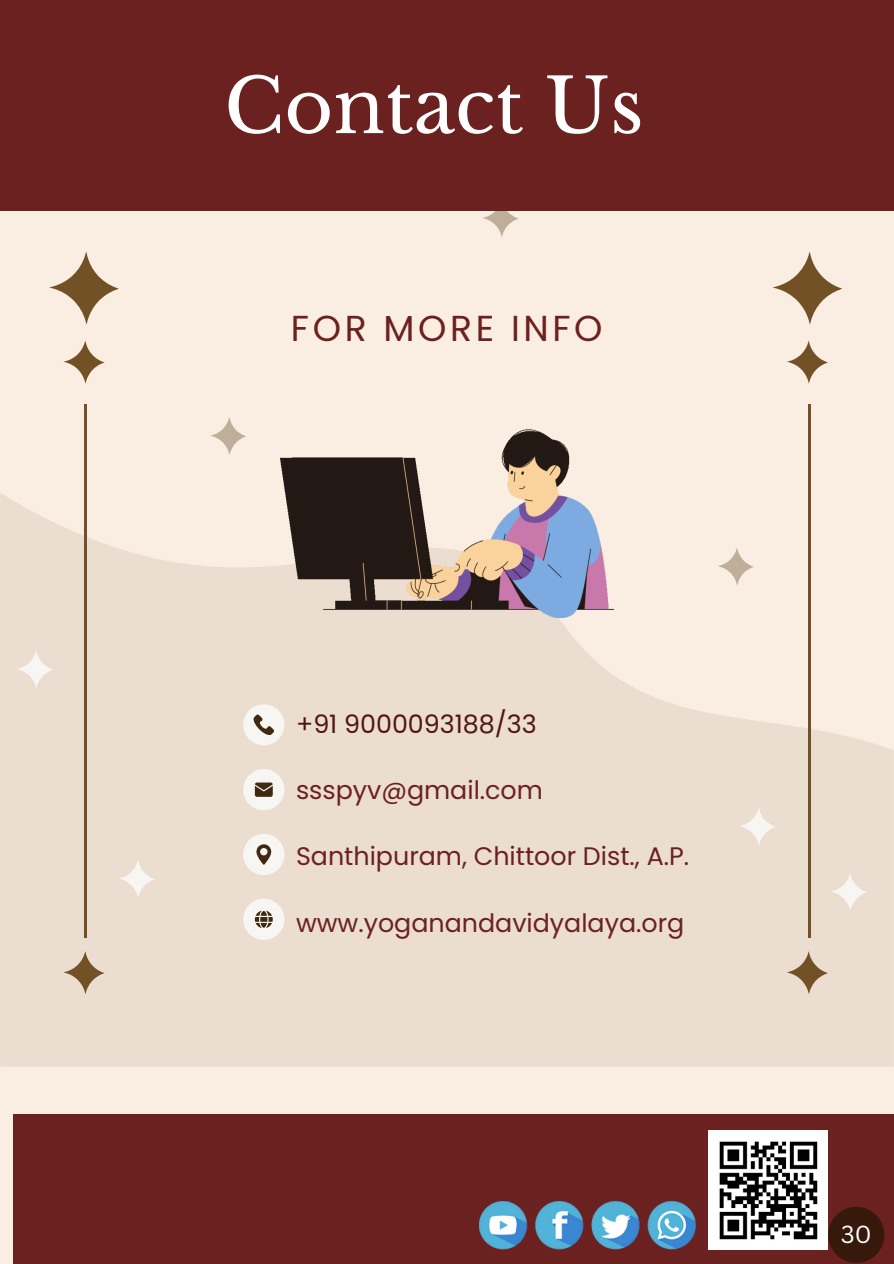
<style>
.page{position:relative;width:894px;height:1264px;background:#fff}
.page>*{position:absolute;margin:0;border:0;box-sizing:border-box;transform-origin:0 0}
.t1{font:75px "Libre Baskerville";color:#fff}
.t2{font:36px "Poppins";letter-spacing:.1em;color:#6b211f}
.t3{font:25.35px "Poppins";color:#6b211f}
.t4{font:25.35px "Poppins";color:#501515}
.t5{font:24px "Canva Sans";color:#fff}
</style>
<div class="page">
<div style="left:0;top:0;width:893px;height:1263px;background:#faede1"></div>
<svg style="left:0;top:492px;width:893px;height:574px;fill:#ebddcf"></svg>
<svg style="left:49px;top:251px;width:70px;height:73px"></svg>
<svg style="left:63px;top:340px;width:42px;height:44px"></svg>
<hr style="left:84px;top:404px;width:3px;height:533px;background:#725126">
<svg style="left:63px;top:951px;width:42px;height:43px"></svg>
<svg style="left:773px;top:251px;width:69px;height:73px"></svg>
<svg style="left:787px;top:340px;width:40px;height:44px"></svg>
<hr style="left:807px;top:404px;width:2px;height:533px;background:#725126">
<svg style="left:786px;top:951px;width:41px;height:43px"></svg>
<svg style="left:17px;top:650px;width:36px;height:38px"></svg>
<svg style="left:118px;top:859px;width:37px;height:39px"></svg>
<svg style="left:739px;top:807px;width:36px;height:38px"></svg>
<svg style="left:830px;top:872px;width:36px;height:39px"></svg>
<svg style="left:210px;top:417px;width:36px;height:38px"></svg>
<svg style="left:483px;top:211px;width:35px;height:26px"></svg>
<svg style="left:717px;top:547px;width:36px;height:38px"></svg>
<div style="left:243px;top:704px;width:41px;height:41px;background:#f7f6f2;border-radius:50%"></div>
<svg style="left:253px;top:714px;width:21px;height:21px"></svg>
<svg style="left:243px;top:898px;width:41px;height:42px"></svg>
<svg style="left:243px;top:833px;width:41px;height:42px"></svg>
<svg style="left:243px;top:769px;width:41px;height:41px"></svg>
<div style="left:0;top:0;width:893px;height:211px;background:#6b211f"></div>
<div style="left:13px;top:1114px;width:880px;height:149px;background:#6b211f"></div>
<img style="left:708px;top:1130px;width:119px;height:119px">
<img style="left:479px;top:1201px;width:217px;height:49px">
<div style="left:828px;top:1206px;width:56px;height:56px;background:#37190b;border-radius:50%"></div>
<img style="left:280px;top:430px;width:333px;height:187px">
<h2 class="t1" style="left:224px;top:60px;width:421px">Contact Us</h2>
<h1 class="t2" style="left:291px;top:303px;width:313px">FOR MORE INFO</h1>
<p class="t4" style="left:296px;top:707px;width:242px">+91 9000093188/33</p>
<p class="t3" style="left:296px;top:772px;width:248px">ssspyv@gmail.com</p>
<p class="t3" style="left:296px;top:838px;width:394px">Santhipuram, Chittoor Dist., A.P.</p>
<p class="t3" style="left:296px;top:905px;width:389px">www.yoganandavidyalaya.org</p>
<p class="t5" style="left:840px;top:1217px;width:32px">30</p>
</div>
